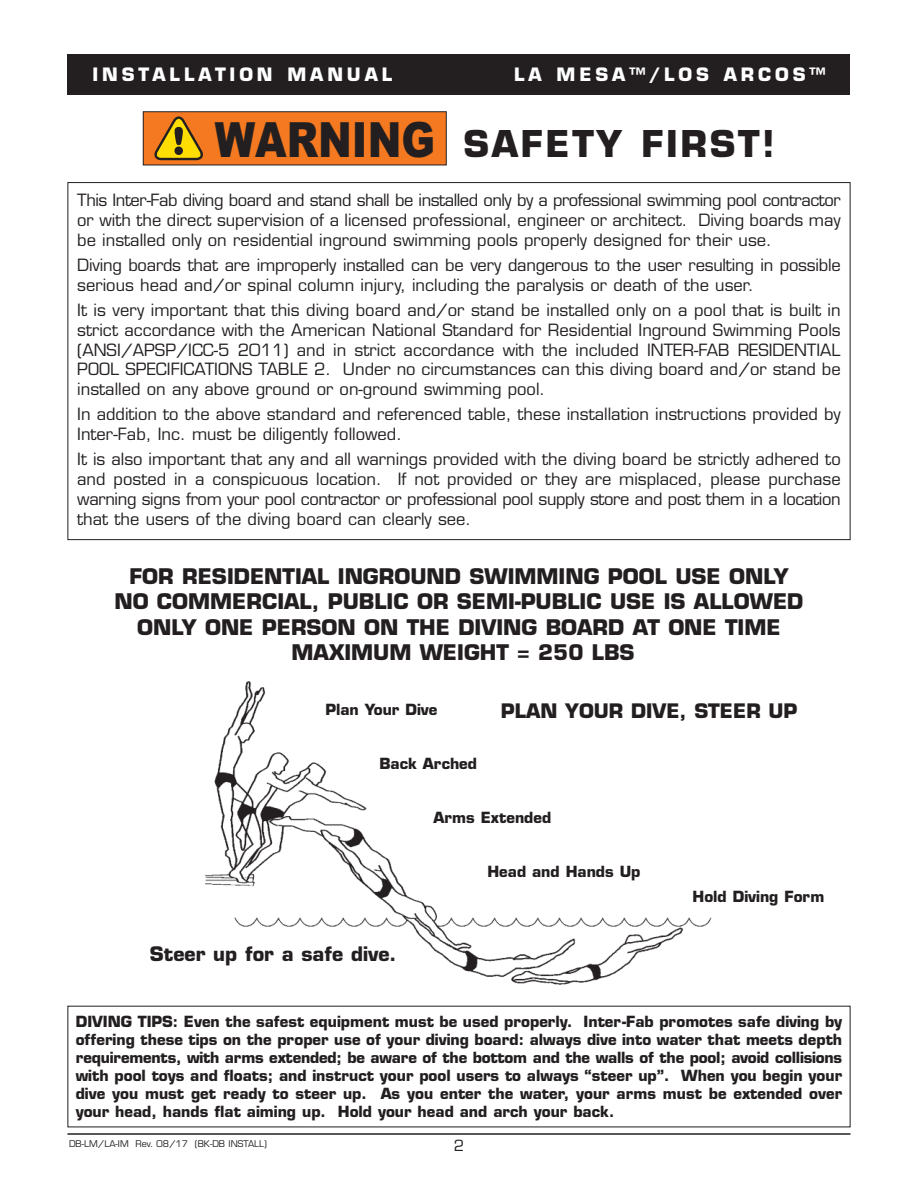
<style>
.page{position:relative;width:918px;height:1188px;background:#fff}
.page>*{position:absolute;margin:0;border:0;box-sizing:border-box;transform-origin:0 0}
.t1{font:900 48.6px "Arial";color:#231f20;scale:.83 1}
.t2{font:700 36px "Eurostile";letter-spacing:.07em;color:#231f20}
.t3{font:700 21px/25.2px "Eurostile";color:#231f20;text-align:center}
.t4{font:700 19.5px "Eurostile";color:#231f20}
.t5{font:700 18px "Eurostile";letter-spacing:.215em;color:#fff}
.t6{font:16.5px/19.8px "Eurostile";color:#231f20;text-align:justify}
.t7{font:700 15px/18px "Eurostile";color:#231f20;text-align:justify}
.t8{font:15px "Eurostile";color:#231f20}
.t9{font:9px "Eurostile";color:#231f20}
</style>
<div class="page">
<div style="left:68px;top:54px;width:782px;height:40px;background:#231f20"></div>
<hr style="left:68px;top:1133px;width:782px;height:2px;background:#231f20">
<img style="left:205px;top:681px;width:507px;height:304px">
<div style="left:144px;top:112px;width:302px;height:53px;background:#f47921"></div>
<div style="left:143px;top:111px;width:304px;height:54px;border:1px solid #231f20"></div>
<svg style="left:154px;top:116px;width:49px;height:44px"></svg>
<p class="t5" style="left:92px;top:67px;width:301px">INSTALLATION MANUAL</p>
<p class="t5" style="left:514px;top:67px;width:312px">LA MESA™/LOS ARCOS™</p>
<h1 class="t1" style="left:215px;top:111px;width:267px">WARNING</h1>
<h2 class="t2" style="left:463px;top:130px;width:313px">SAFETY FIRST!</h2>
<p class="t6" style="left:77px;top:192px;width:765px">This Inter-Fab diving board and stand shall be installed only by a professional swimming pool contractor or with the direct supervision of a licensed professional, engineer or architect. Diving boards may be installed only on residential inground swimming pools properly designed for their use.</p>
<p class="t6" style="left:77px;top:257px;width:765px">Diving boards that are improperly installed can be very dangerous to the user resulting in possible serious head and/or spinal column injury, including the paralysis or death of the user.</p>
<p class="t6" style="left:77px;top:302px;width:765px">It is very important that this diving board and/or stand be installed only on a pool that is built in strict accordance with the American National Standard for Residential Inground Swimming Pools (ANSI/APSP/ICC-5 2011) and in strict accordance with the included INTER-FAB RESIDENTIAL POOL SPECIFICATIONS TABLE 2. Under no circumstances can this diving board and/or stand be installed on any above ground or on-ground swimming pool.</p>
<p class="t6" style="left:77px;top:406px;width:765px">In addition to the above standard and referenced table, these installation instructions provided by<br>Inter-Fab, Inc. must be diligently followed.</p>
<p class="t6" style="left:77px;top:451px;width:765px">It is also important that any and all warnings provided with the diving board be strictly adhered to and posted in a conspicuous location. If not provided or they are misplaced, please purchase warning signs from your pool contractor or professional pool supply store and post them in a location that the users of the diving board can clearly see.</p>
<p class="t3" style="left:114px;top:566px;width:691px">FOR RESIDENTIAL INGROUND SWIMMING POOL USE ONLY NO COMMERCIAL, PUBLIC OR SEMI-PUBLIC USE IS ALLOWED ONLY ONE PERSON ON THE DIVING BOARD AT ONE TIME MAXIMUM WEIGHT = 250 LBS</p>
<p class="t7" style="left:326px;top:702px;width:113px">Plan Your Dive</p>
<p class="t7" style="left:380px;top:756px;width:99px">Back Arched</p>
<p class="t4" style="left:501px;top:704px;width:298px">PLAN YOUR DIVE, STEER UP</p>
<p class="t7" style="left:434px;top:810px;width:119px">Arms Extended</p>
<p class="t4" style="left:150px;top:946px;width:248px">Steer up for a safe dive.</p>
<p class="t7" style="left:488px;top:864px;width:155px">Head and Hands Up</p>
<p class="t7" style="left:693px;top:889px;width:133px">Hold Diving Form</p>
<p class="t7" style="left:76px;top:1014px;width:768px">DIVING TIPS: Even the safest equipment must be used properly. Inter-Fab promotes safe diving by offering these tips on the proper use of your diving board: always dive into water that meets depth requirements, with arms extended; be aware of the bottom and the walls of the pool; avoid collisions with pool toys and floats; and instruct your pool users to always “steer up”. When you begin your dive you must get ready to steer up. As you enter the water, your arms must be extended over your head, hands flat aiming up. Hold your head and arch your back.</p>
<p class="t9" style="left:69px;top:1140px;width:200px">DB-LM/LA-IM Rev. 08/17 (BK-DB INSTALL)</p>
<p class="t8" style="left:454px;top:1140px;width:12px">2</p>
</div>
